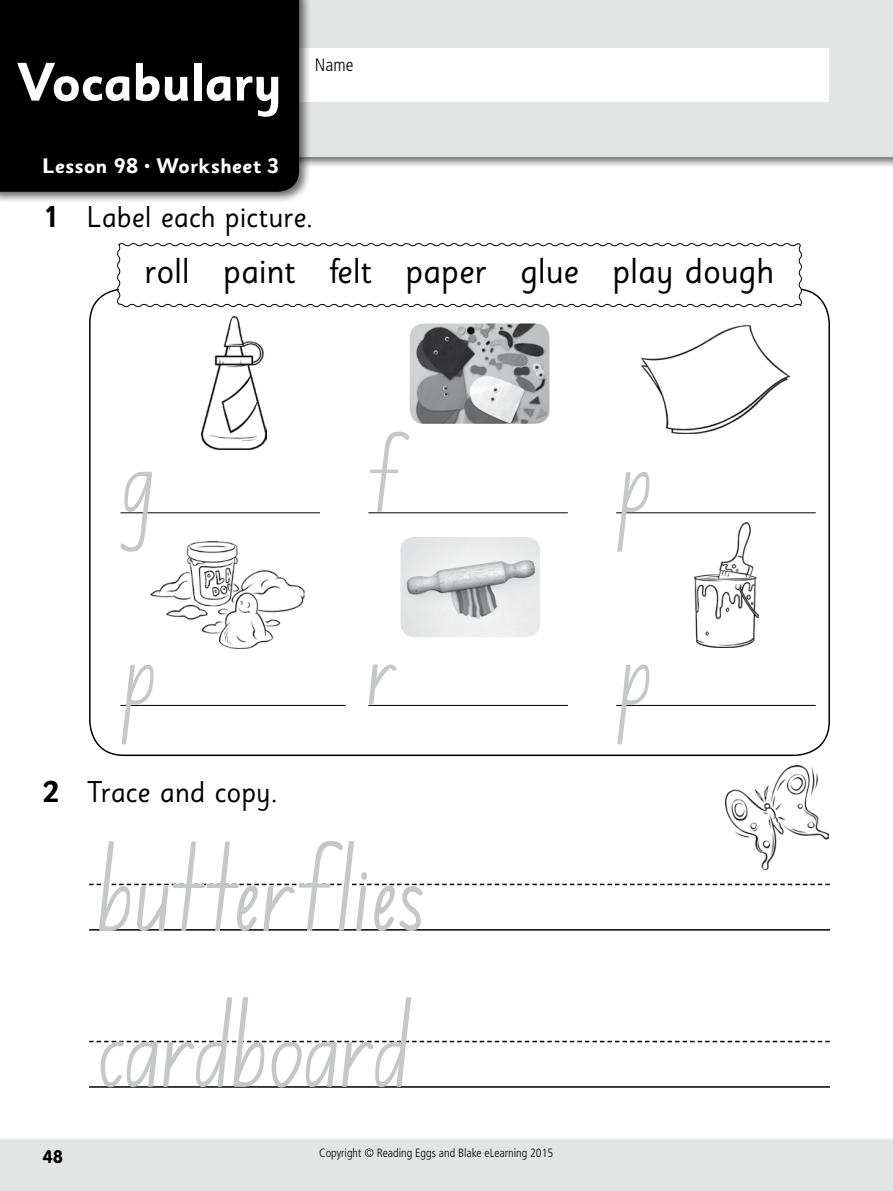
<style>
.page{position:relative;width:893px;height:1191px;background:#fff}
.page>*{position:absolute;margin:0;border:0;box-sizing:border-box;transform-origin:0 0}
.t1{font:135px/155.7px "NSW Plain";letter-spacing:-.05em;color:#c6c7c8}
.t2{font:120px/192.5px "NSW Plain";color:#c6c7c8}
.t3{font:700 54px "Sassoon Sans";letter-spacing:-.03em;color:#fff}
.t4{font:36px "Sassoon Sans";letter-spacing:-.005em;color:#000}
.t5{font:30px "Sassoon Sans";letter-spacing:-.005em;color:#000}
.t6{font:700 21px "Sassoon Sans";color:#fff}
.t7{font:300 condensed 18px "Frutiger";color:#000}
.t8{font:700 18px "VAG Rounded";color:#000}
.t9{font:300 condensed 12px "Frutiger";color:#000}
.s1{font-weight:700}
.s2{font-family:"Sassoon Sans Alt"}
</style>
<div class="page">
<div style="left:0;top:1140px;width:893px;height:51px;background:#e3e4e4"></div>
<div style="left:0;top:0;width:893px;height:169px;background:#000;opacity:.6"></div>
<div style="left:0;top:0;width:893px;height:157px;background:#e3e4e4"></div>
<div style="left:270px;top:48px;width:559px;height:53px;background:#fff"></div>
<div style="left:0;top:0;width:312px;height:204px;background:#000;opacity:.6"></div>
<div style="left:0;top:0;width:299px;height:192px;background:#000"></div>
<hr style="left:120px;top:512px;width:200px;height:1px;background:#000">
<hr style="left:120px;top:705px;width:226px;height:1px;background:#000">
<hr style="left:368px;top:512px;width:200px;height:1px;background:#000">
<hr style="left:368px;top:705px;width:200px;height:1px;background:#000">
<hr style="left:616px;top:512px;width:200px;height:1px;background:#000">
<hr style="left:616px;top:705px;width:200px;height:1px;background:#000">
<img style="left:202px;top:317px;width:65px;height:133px">
<img style="left:641px;top:325px;width:149px;height:108px">
<img style="left:694px;top:522px;width:64px;height:125px">
<svg style="left:116px;top:243px;width:687px;height:64px"></svg>
<svg style="left:89px;top:883px;width:741px;height:2px"></svg>
<hr style="left:89px;top:929px;width:741px;height:1px;background:#000">
<svg style="left:89px;top:1040px;width:741px;height:2px"></svg>
<hr style="left:89px;top:1086px;width:741px;height:1px;background:#000">
<img style="left:725px;top:765px;width:104px;height:104px">
<img style="left:400px;top:537px;width:140px;height:100px">
<img style="left:150px;top:541px;width:154px;height:108px">
<img style="left:410px;top:323px;width:139px;height:101px">
<h3 class="t3" style="left:17px;top:49px;width:267px">Vocabulary</h3>
<h3 class="t7" style="left:315px;top:54px;width:40px">Name</h3>
<h3 class="t6" style="left:42px;top:153px;width:239px">Lesson 98 • Worksheet 3</h3>
<h3 class="t5" style="left:43px;top:199px;width:272px"><span class="s1">1</span> Label each picture.</h3>
<h3 class="t4" style="left:144px;top:249px;width:631px">roll paint <span class="s2">f</span>elt paper glue play dough</h3>
<h2 class="t2" style="left:120px;top:380px;width:44px">g p</h2>
<h3 class="t5" style="left:43px;top:773px;width:237px"><span class="s1">2</span> Trace and copy.</h3>
<h2 class="t2" style="left:368px;top:380px;width:44px">f r</h2>
<h3 class="t8" style="left:43px;top:1145px;width:22px">48</h3>
<h1 class="t1" style="left:98px;top:813px;width:336px">butterflies cardboard</h1>
<p class="t9" style="left:319px;top:1146px;width:235px">Copyright © Reading Eggs and Blake eLearning 2015</p>
<h2 class="t2" style="left:616px;top:380px;width:44px">p p</h2>
</div>
